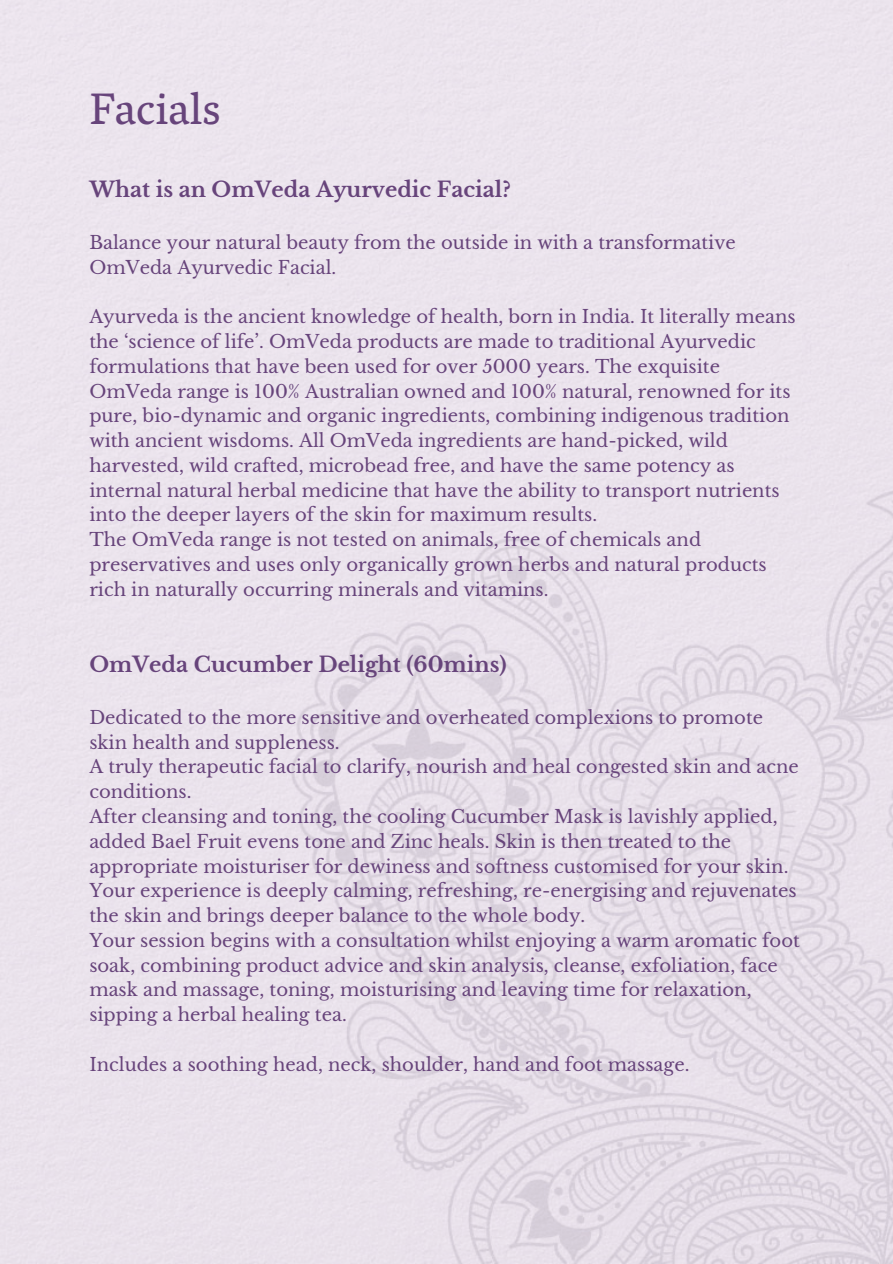
<style>
.page{position:relative;width:893px;height:1264px;background:#fff}
.page>*{position:absolute;margin:0;border:0;box-sizing:border-box;transform-origin:0 0}
.t1{font:45px "Vesper Libre";color:#67447b}
.t2{font:700 21px "Libre Baskerville";color:#67447b}
.t3{font:18px/24.8px "Libre Baskerville";color:#67447b}
</style>
<div class="page">
<img style="left:0;top:0;width:892px;height:1263px">
<h1 class="t1" style="left:89px;top:82px;width:133px">Facials</h1>
<p class="t2" style="left:89px;top:177px;width:423px">What is an OmVeda Ayurvedic Facial?</p>
<p class="t3" style="left:89px;top:230px;width:648px">Balance your natural beauty from the outside in with a transformative<br>OmVeda Ayurvedic Facial.</p>
<p class="t3" style="left:89px;top:304px;width:708px">Ayurveda is the ancient knowledge of health, born in India. It literally means the ‘science of life’. OmVeda products are made to traditional Ayurvedic formulations that have been used for over 5000 years. The exquisite OmVeda range is 100% Australian owned and 100% natural, renowned for its pure, bio-dynamic and organic ingredients, combining indigenous tradition with ancient wisdoms. All OmVeda ingredients are hand-picked, wild harvested, wild crafted, microbead free, and have the same potency as internal natural herbal medicine that have the ability to transport nutrients into the deeper layers of the skin for maximum results.<br>The OmVeda range is not tested on animals, free of chemicals and preservatives and uses only organically grown herbs and natural products rich in naturally occurring minerals and vitamins.</p>
<p class="t2" style="left:89px;top:651px;width:419px">OmVeda Cucumber Delight (60mins)</p>
<p class="t3" style="left:89px;top:705px;width:712px">Dedicated to the more sensitive and overheated complexions to promote skin health and suppleness.<br>A truly therapeutic facial to clarify, nourish and heal congested skin and acne conditions.<br>After cleansing and toning, the cooling Cucumber Mask is lavishly applied, added Bael Fruit evens tone and Zinc heals. Skin is then treated to the appropriate moisturiser for dewiness and softness customised for your skin.<br>Your experience is deeply calming, refreshing, re-energising and rejuvenates the skin and brings deeper balance to the whole body.<br>Your session begins with a consultation whilst enjoying a warm aromatic foot soak, combining product advice and skin analysis, cleanse, exfoliation, face mask and massage, toning, moisturising and leaving time for relaxation, sipping a herbal healing tea.</p>
<p class="t3" style="left:89px;top:1051px;width:601px">Includes a soothing head, neck, shoulder, hand and foot massage.</p>
</div>
